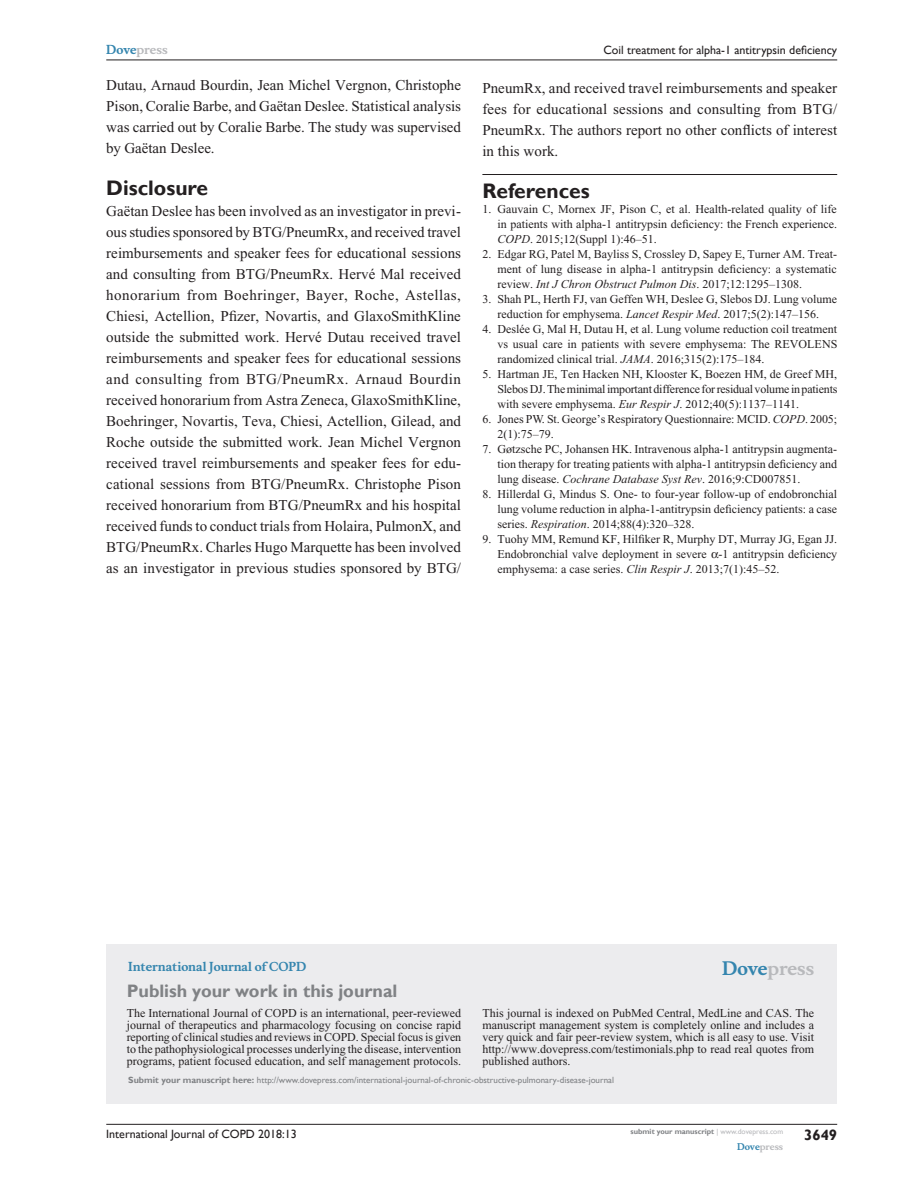
<style>
.page{position:relative;width:918px;height:1188px;background:#fff}
.page>*{position:absolute;margin:0;border:0;box-sizing:border-box;transform-origin:0 0}
.RefH{font:700 21px "Gill Sans";color:#231f20}
.PromBx-H1{font:700 18px "Gill Sans";color:#808285}
.PromBx-Brand{font:700 18px "Musee";color:#b8b9bc}
.TxF{font:15px/21px "Times New Roman";letter-spacing:.005em;color:#231f20;text-align:justify}
.t1{font:700 15px "Gill Sans";color:#231f20}
.RefNL1{font:12px/15px "Times New Roman";color:#231f20;text-align:justify}
.PromBx-Tx{font:12px/12px "Times New Roman";color:#231f20;text-align:justify}
.t2{font:12px "Gill Sans";color:#231f20}
.PromBx-JrnlName{font:700 12px "Musee";color:#3485ae}
.t3{font:700 12px "Musee";color:#b8b9bc}
.PromBx-SubmitMssWebA{font:9px "Gill Sans";color:#808285}
.t4{font:700 9px "Musee";color:#b8b9bc}
.t5{font:700 7.5px "Gill Sans";color:#808285}
.s1{color:#3485ae}
.s2{font-style:italic}
.s3{font-weight:700}
.s4{font-weight:400;color:#b8b9bc}
</style>
<div class="page">
<div style="left:106px;top:944px;width:731px;height:159px;background:#ececee"></div>
<hr style="left:106px;top:1124px;width:731px;height:1px;background:#231f20">
<hr style="left:106px;top:60px;width:731px;height:1px;background:#231f20">
<hr style="left:482px;top:174px;width:355px;height:1px;background:#231f20">
<p class="t3" style="left:106px;top:43px;width:63px"><span class="s1">Dove</span>press</p>
<p class="TxF" style="left:106px;top:74px;width:356px">Dutau, Arnaud Bourdin, Jean Michel Vergnon, Christophe Pison, Coralie Barbe, and Gaëtan Deslee. Statistical analysis was carried out by Coralie Barbe. The study was supervised by Gaëtan Deslee.</p>
<h1 class="RefH" style="left:106px;top:175px;width:103px">Disclosure</h1>
<p class="TxF" style="left:106px;top:200px;width:356px">Gaëtan Deslee has been involved as an investigator in previ&shy;ous studies sponsored by BTG/PneumRx, and received travel reimbursements and speaker fees for educational sessions and consulting from BTG/PneumRx. Hervé Mal received honorarium from Boehringer, Bayer, Roche, Astellas, Chiesi, Actellion, Pfizer, Novartis, and GlaxoSmithKline outside the submitted work. Hervé Dutau received travel reimbursements and speaker fees for educational sessions and consulting from BTG/PneumRx. Arnaud Bourdin received honorarium from Astra Zeneca, GlaxoSmithKline, Boehringer, Novartis, Teva, Chiesi, Actellion, Gilead, and Roche outside the submitted work. Jean Michel Vergnon received travel reimbursements and speaker fees for edu&shy;cational sessions from BTG/PneumRx. Christophe Pison received honorarium from BTG/PneumRx and his hospital received funds to conduct trials from Holaira, PulmonX, and BTG/PneumRx. Charles Hugo Marquette has been involved as an investigator in previous studies sponsored by BTG/</p>
<p class="t2" style="left:603px;top:43px;width:235px">Coil treatment for alpha-1 antitrypsin deficiency</p>
<p class="TxF" style="left:482px;top:77px;width:356px">PneumRx, and received travel reimbursements and speaker fees for educational sessions and consulting from BTG/ PneumRx. The authors report no other conflicts of interest in this work.</p>
<p class="RefH" style="left:482px;top:178px;width:109px">References</p>
<p class="RefNL1" style="left:497px;top:201px;width:341px;text-indent:-15px">1. Gauvain C, Mornex JF, Pison C, et al. Health-related quality of life in patients with alpha-1 antitrypsin deficiency: the French experience.<br><span class="s2">COPD</span>. 2015;12(Suppl 1):46–51.</p>
<p class="RefNL1" style="left:497px;top:246px;width:341px;text-indent:-15px">2. Edgar RG, Patel M, Bayliss S, Crossley D, Sapey E, Turner AM. Treat&shy;ment of lung disease in alpha-1 antitrypsin deficiency: a systematic review. <span class="s2">Int J Chron Obstruct Pulmon Dis</span>. 2017;12:1295–1308.</p>
<p class="RefNL1" style="left:482px;top:291px;width:356px;text-align:center">3. Shah PL, Herth FJ, van Geffen WH, Deslee G, Slebos DJ. Lung volume reduction for emphysema. <span class="s2">Lancet Respir Med</span>. 2017;5(2):147–156.</p>
<p class="RefNL1" style="left:497px;top:321px;width:341px;text-indent:-15px">4. Deslée G, Mal H, Dutau H, et al. Lung volume reduction coil treatment vs usual care in patients with severe emphysema: The REVOLENS randomized clinical trial. <span class="s2">JAMA</span>. 2016;315(2):175–184.</p>
<p class="RefNL1" style="left:497px;top:366px;width:342px;text-indent:-15px">5. Hartman JE, Ten Hacken NH, Klooster K, Boezen HM, de Greef MH, Slebos DJ. The minimal important difference for residual volume in patients with severe emphysema. <span class="s2">Eur Respir J</span>. 2012;40(5):1137–1141.</p>
<p class="RefNL1" style="left:497px;top:411px;width:341px;text-indent:-15px">6. Jones PW. St. George’s Respiratory Questionnaire: MCID. <span class="s2">COPD</span>. 2005;<br>2(1):75–79.</p>
<p class="RefNL1" style="left:497px;top:441px;width:341px;text-indent:-15px">7. Gøtzsche PC, Johansen HK. Intravenous alpha-1 antitrypsin augmenta&shy;tion therapy for treating patients with alpha-1 antitrypsin deficiency and lung disease. <span class="s2">Cochrane Database Syst Rev</span>. 2016;9:CD007851.</p>
<p class="RefNL1" style="left:497px;top:486px;width:341px;text-indent:-15px">8. Hillerdal G, Mindus S. One- to four-year follow-up of endobronchial lung volume reduction in alpha-1-antitrypsin deficiency patients: a case series. <span class="s2">Respiration</span>. 2014;88(4):320–328.</p>
<p class="RefNL1" style="left:497px;top:531px;width:341px;text-indent:-15px">9. Tuohy MM, Remund KF, Hilfiker R, Murphy DT, Murray JG, Egan JJ.<br>Endobronchial valve deployment in severe -1 antitrypsin deficiency emphysema: a case series. <span class="s2">Clin Respir J</span>. 2013;7(1):45–52.</p>
<p class="PromBx-JrnlName" style="left:128px;top:959px;width:180px">International Journal of COPD</p>
<p class="PromBx-H1" style="left:127px;top:980px;width:272px">Publish your work in this journal</p>
<p class="PromBx-Brand" style="left:722px;top:958px;width:94px"><span class="s1">Dove</span>press</p>
<p class="PromBx-Tx" style="left:127px;top:1007px;width:336px">The International Journal of COPD is an international, peer-reviewed journal of therapeutics and pharmacology focusing on concise rapid reporting of clinical studies and reviews in COPD. Special focus is given to the pathophysiological processes underlying the disease, intervention programs, patient focused education, and self management protocols.</p>
<p class="PromBx-Tx" style="left:482px;top:1007px;width:333px">This journal is indexed on PubMed Central, MedLine and CAS. The manuscript management system is completely online and includes a very quick and fair peer-review system, which is all easy to use. Visit http://www.dovepress.com/testimonials.php to read real quotes from published authors.</p>
<p class="PromBx-SubmitMssWebA" style="left:128px;top:1075px;width:487px"><span class="s3">Submit your manuscript here:</span> http://www.dovepress.com/international-journal-of-chronic-obstructive-pulmonary-disease-journal</p>
<p class="t2" style="left:106px;top:1127px;width:192px">International Journal of COPD 2018:13</p>
<p class="t5" style="left:631px;top:1127px;width:154px">submit your manuscript <span class="s4">| www.dovepress.com</span></p>
<p class="t4" style="left:737px;top:1141px;width:48px"><span class="s1">Dove</span>press</p>
<p class="t1" style="left:804px;top:1126px;width:35px">3649</p>
</div>
